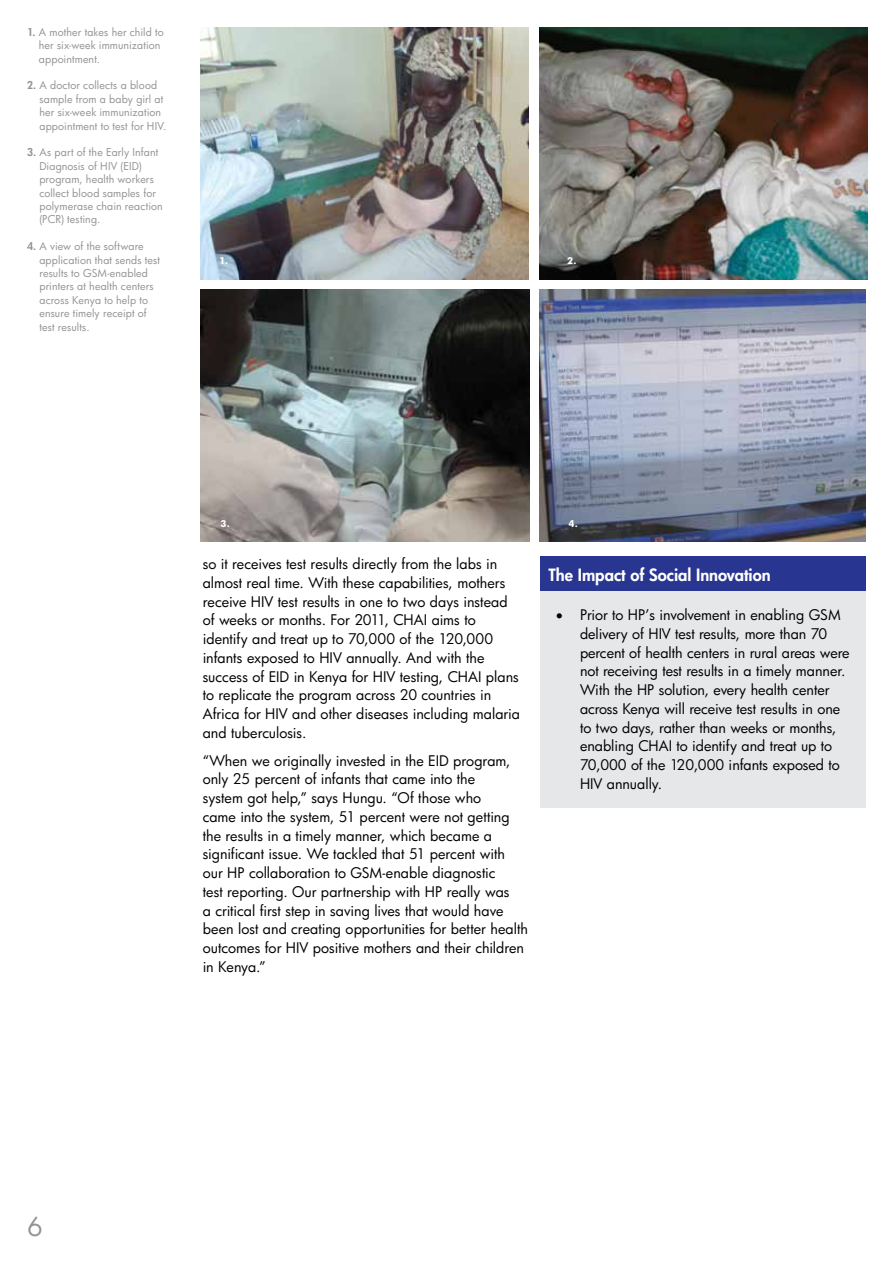
<style>
.page{position:relative;width:893px;height:1263px;background:#fff}
.page>*{position:absolute;margin:0;border:0;box-sizing:border-box;transform-origin:0 0}
.t1{font:25.5px "HP Futura";color:#919396}
.t2{font:800 16.5px "HP Futura";color:#fff}
.t3{font:14.25px/18.8px "HP Futura";color:#000}
.t4{font:10.65px/13.4px "HP Futura";letter-spacing:.01em;color:#919396}
.t5{font:700 9px "HP Futura";color:#fff}
.s1{font-weight:800}
</style>
<div class="page">
<img style="left:201px;top:27px;width:327px;height:252px">
<img style="left:540px;top:290px;width:326px;height:252px">
<img style="left:540px;top:27px;width:327px;height:252px">
<img style="left:201px;top:290px;width:328px;height:252px">
<div style="left:540px;top:600px;width:326px;height:208px;background:#e6e7e8"></div>
<div style="left:540px;top:556px;width:325px;height:36px;background:#283691"></div>
<div style="left:540px;top:592px;width:325px;height:11px;background:#e6e7e8"></div>
<p class="t4" style="left:39px;top:25px;width:126px;text-indent:-12px"><span class="s1">1.</span> A mother takes her child to her six-week immunization appointment.</p>
<p class="t4" style="left:40px;top:79px;width:128px;text-indent:-13px"><span class="s1">2.</span> A doctor collects a blood sample from a baby girl at her six-week immunization appointment to test for HIV.</p>
<p class="t4" style="left:39px;top:145px;width:125px;text-indent:-12px"><span class="s1">3.</span> As part of the Early Infant<br>Diagnosis of HIV (EID) program, health workers collect blood samples for polymerase chain reaction (PCR) testing.</p>
<p class="t4" style="left:39px;top:239px;width:122px;text-indent:-12px"><span class="s1">4.</span> A view of the software application that sends test results to GSM-enabled printers at health centers across Kenya to help to ensure timely receipt of test results.</p>
<p class="t5" style="left:219px;top:255px;width:10px">1.</p>
<p class="t5" style="left:567px;top:254px;width:11px">2.</p>
<p class="t5" style="left:220px;top:517px;width:11px">3.</p>
<p class="t5" style="left:568px;top:517px;width:11px">4.</p>
<p class="t3" style="left:203px;top:554px;width:319px">so it receives test results directly from the labs in almost real time. With these capabilities, mothers receive HIV test results in one to two days instead of weeks or months. For 2011, CHAI aims to identify and treat up to 70,000 of the 120,000 infants exposed to HIV annually. And with the success of EID in Kenya for HIV testing, CHAI plans to replicate the program across 20 countries in Africa for HIV and other diseases including malaria and tuberculosis.</p>
<p class="t3" style="left:203px;top:751px;width:327px">“When we originally invested in the EID program, only 25 percent of infants that came into the<br>system got help,” says Hungu. “Of those who<br>came into the system, 51 percent were not getting the results in a timely manner, which became a significant issue. We tackled that 51 percent with our HP collaboration to GSM-enable diagnostic<br>test reporting. Our partnership with HP really was<br>a critical first step in saving lives that would have been lost and creating opportunities for better health outcomes for HIV positive mothers and their children in Kenya.”</p>
<p class="t2" style="left:548px;top:563px;width:224px">The Impact of Social Innovation</p>
<p class="t3" style="left:580px;top:605px;width:271px;text-indent:-24px">• Prior to HP’s involvement in enabling GSM delivery of HIV test results, more than 70 percent of health centers in rural areas were not receiving test results in a timely manner.<br>With the HP solution, every health center across Kenya will receive test results in one to two days, rather than weeks or months, enabling CHAI to identify and treat up to 70,000 of the 120,000 infants exposed to HIV annually.</p>
<h1 class="t1" style="left:27px;top:1209px;width:17px">6</h1>
</div>
